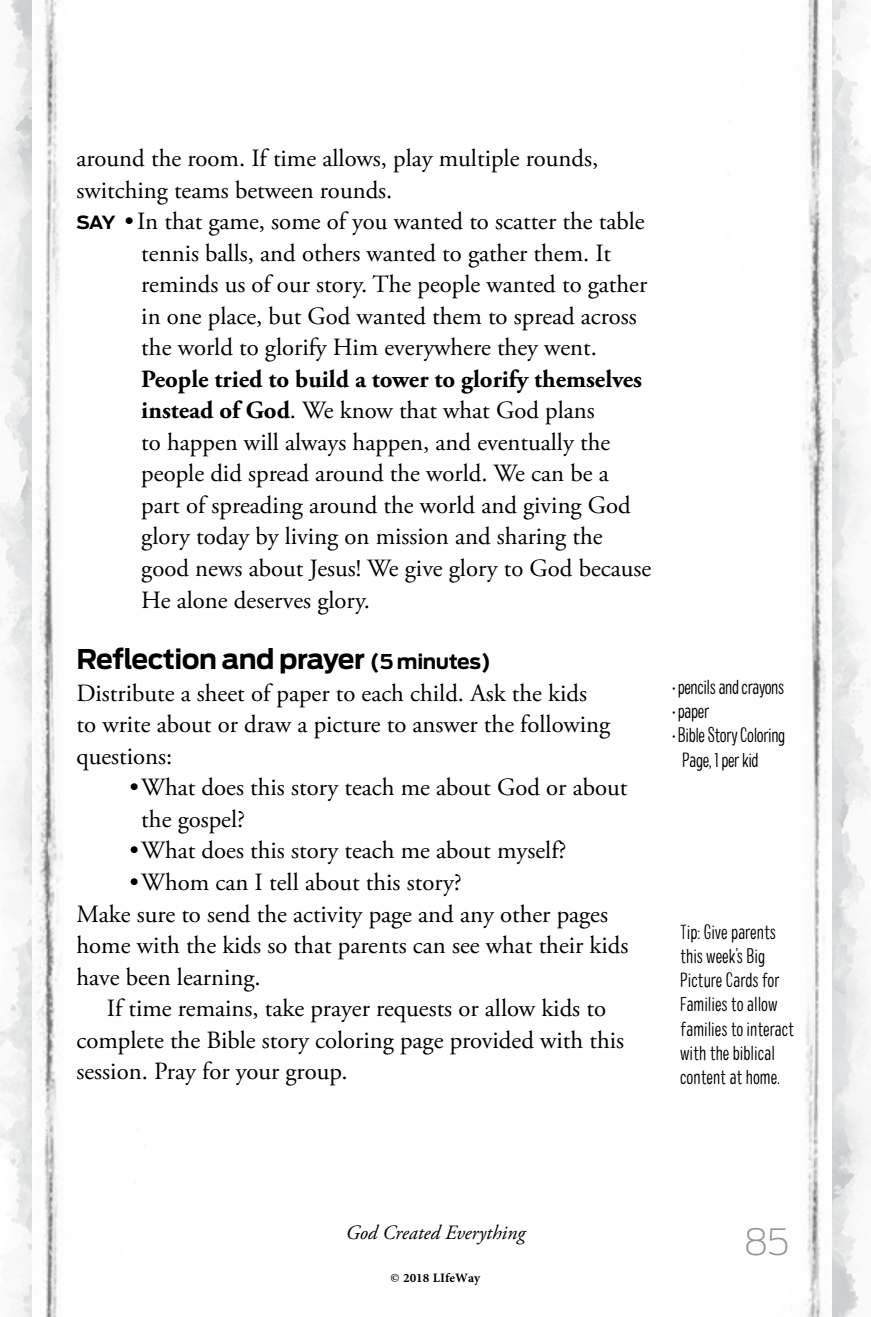
<style>
.page{position:relative;width:871px;height:1317px;background:#fff}
.page>*{position:absolute;margin:0;border:0;box-sizing:border-box;transform-origin:0 0}
.t1{font:200 36px "Antenna";color:#939598}
.t2{font:700 27px "Antenna";letter-spacing:-.02em;color:#000}
.t3{font:24.75px/31.5px "Adobe Garamond Pro";color:#000}
.t4{font:300 condensed 20.25px/24.3px "Colby";letter-spacing:-.005em;color:#000}
.t5{font:italic 20.25px "Adobe Garamond Pro";color:#000}
.t6{font:700 18px "Adobe Arabic";color:#000}
.s1{font-family:"Antenna";font-weight:700;font-size:18px}
.s2{font-weight:700}
.s3{font-size:20.25px}
</style>
<div class="page">
<img style="left:832px;top:0;width:39px;height:1316px">
<img style="left:802px;top:0;width:27px;height:1316px">
<img style="left:0;top:0;width:33px;height:1316px">
<img style="left:33px;top:0;width:30px;height:1316px">
<p class="t3" style="left:76px;top:143px;width:523px">around the room. If time allows, play multiple rounds,</p>
<p class="t3" style="left:76px;top:175px;width:317px">switching teams between rounds.</p>
<p class="t3" style="left:76px;top:206px;width:570px"><span class="s1">SAY</span> •In that game, some of you wanted to scatter the table</p>
<p class="t3" style="left:141px;top:238px;width:471px">tennis balls, and others wanted to gather them. It</p>
<p class="t3" style="left:141px;top:269px;width:507px">reminds us of our story. The people wanted to gather</p>
<p class="t3" style="left:141px;top:301px;width:497px">in one place, but God wanted them to spread across</p>
<p class="t3" style="left:141px;top:332px;width:457px">the world to glorify Him everywhere they went.</p>
<p class="t3" style="left:141px;top:364px;width:511px"><span class="s2">People tried to build a tower to glorify themselves instead of God</span>. We know that what God plans<br>to happen will always happen, and eventually the people did spread around the world. We can be a part of spreading around the world and giving God glory today by living on mission and sharing the good news about Jesus! We give glory to God because He alone deserves glory.</p>
<p class="t2" style="left:76px;top:643px;width:416px">Reflection and prayer <span class="s3">(5 minutes)</span></p>
<p class="t3" style="left:76px;top:678px;width:535px">Distribute a sheet of paper to each child. Ask the kids to write about or draw a picture to answer the following questions:</p>
<p class="t3" style="left:141px;top:772px;width:487px;text-indent:-12px">•What does this story teach me about God or about the gospel?</p>
<p class="t3" style="left:129px;top:835px;width:438px">•What does this story teach me about myself?</p>
<p class="t3" style="left:76px;top:867px;width:553px;text-indent:53px">•Whom can I tell about this story?<br>Make sure to send the activity page and any other pages home with the kids so that parents can see what their kids have been learning.</p>
<p class="t3" style="left:76px;top:993px;width:549px;text-indent:30px">If time remains, take prayer requests or allow kids to complete the Bible story coloring page provided with this session. Pray for your group.</p>
<p class="t4" style="left:672px;top:674px;width:114px">•pencils and crayons</p>
<p class="t4" style="left:672px;top:698px;width:39px">•paper</p>
<p class="t4" style="left:682px;top:722px;width:105px;text-indent:-10px">• Bible Story Coloring<br>Page, 1 per kid</p>
<p class="t4" style="left:680px;top:919px;width:115px">Tip: Give parents this week’s Big<br>Picture Cards for<br>Families to allow families to interact with the biblical content at home.</p>
<p class="t5" style="left:346px;top:1219px;width:181px">God Created Everything</p>
<p class="t6" style="left:391px;top:1265px;width:91px">© 2018 LIfeWay</p>
<h1 class="t1" style="left:744px;top:1220px;width:47px">85</h1>
</div>
